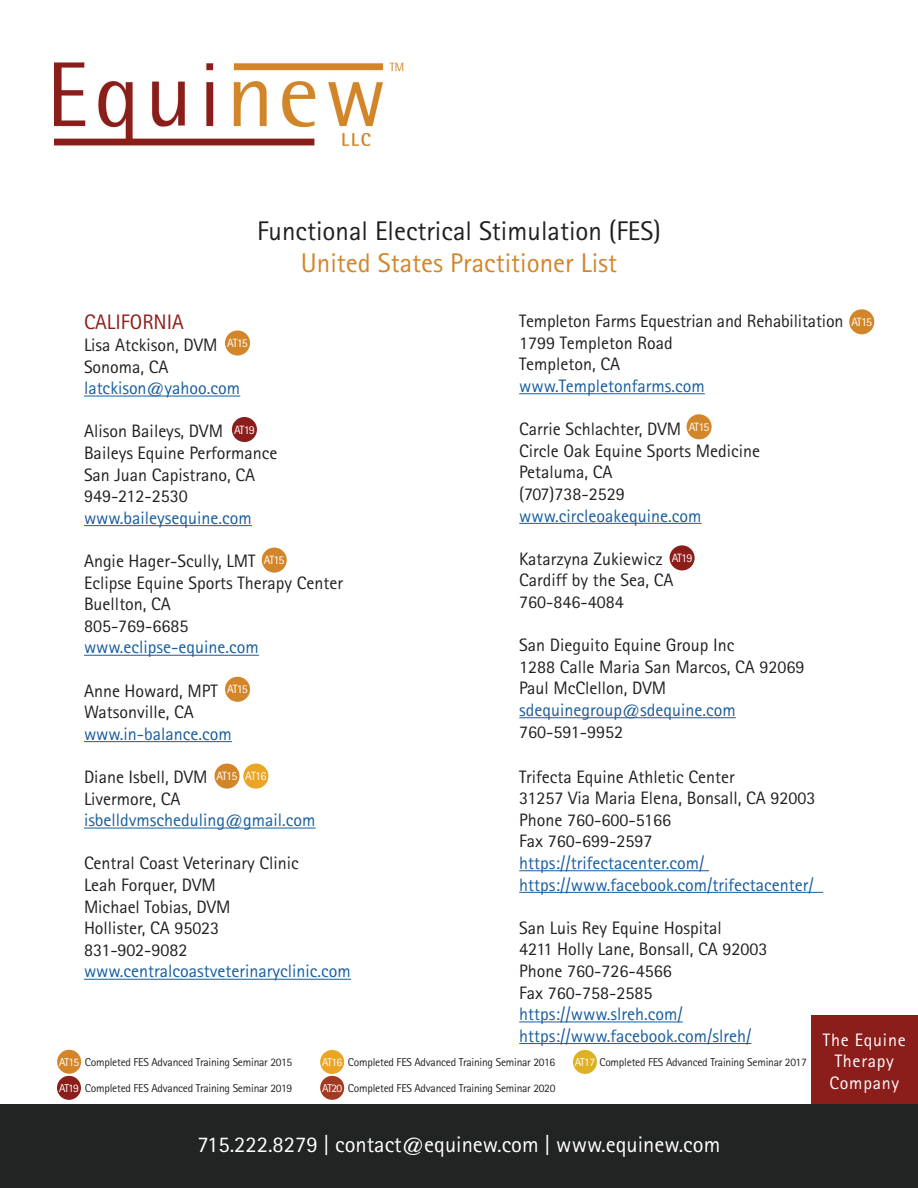
<style>
.page{position:relative;width:918px;height:1188px;background:#fff}
.page>*{position:absolute;margin:0;border:0;box-sizing:border-box;transform-origin:0 0}
.t1{font:27px "Rotis Sans Serif";color:#231f20}
.t2{font:27px "Rotis Sans Serif";color:#d28529}
.t3{font:22.5px "Rotis Sans Serif";color:#fff}
.t4{font:21px "Rotis Sans Serif";color:#8b1d1a}
.t5{font:18px/21.6px "Rotis Sans Serif";color:#231f20}
.t6{font:18px/21.6px "Rotis Sans Serif";color:#175d9e}
.t7{font:18px/21.6px "Rotis Sans Serif";letter-spacing:.04em;color:#fff;text-align:center}
.t8{font:12px "Rotis Sans Serif";letter-spacing:-.07em;color:#fff}
.t9{font:11.55px "Rotis Sans Serif";letter-spacing:-.02em;color:#222323}
.t10{font:11.55px "Rotis Sans Serif";letter-spacing:-.07em;color:#fff}
.s1{color:#fff}
</style>
<div class="page">
<div style="left:812px;top:1015px;width:106px;height:108px;background:#8b1d1a"></div>
<div style="left:0;top:1104px;width:918px;height:84px;background:#222323"></div>
<img style="left:54px;top:62px;width:350px;height:83px">
<hr style="left:84px;top:396px;width:156px;height:1px;background:#175d9e">
<hr style="left:84px;top:525px;width:168px;height:1px;background:#175d9e">
<hr style="left:84px;top:655px;width:175px;height:1px;background:#175d9e">
<hr style="left:84px;top:741px;width:148px;height:1px;background:#175d9e">
<hr style="left:84px;top:828px;width:232px;height:1px;background:#175d9e">
<hr style="left:84px;top:979px;width:267px;height:1px;background:#175d9e">
<hr style="left:519px;top:393px;width:186px;height:1px;background:#175d9e">
<hr style="left:519px;top:523px;width:183px;height:1px;background:#175d9e">
<hr style="left:519px;top:717px;width:217px;height:1px;background:#175d9e">
<hr style="left:519px;top:870px;width:190px;height:1px;background:#175d9e">
<hr style="left:519px;top:892px;width:304px;height:1px;background:#175d9e">
<hr style="left:519px;top:1022px;width:164px;height:1px;background:#175d9e">
<hr style="left:519px;top:1043px;width:232px;height:1px;background:#175d9e">
<div style="left:670px;top:545px;width:25px;height:25px;background:#8b1d1a;border-radius:50%"></div>
<div style="left:232px;top:417px;width:25px;height:25px;background:#8b1d1a;border-radius:50%"></div>
<div style="left:225px;top:677px;width:25px;height:25px;background:#d38629;border-radius:50%"></div>
<div style="left:215px;top:764px;width:25px;height:25px;background:#d38629;border-radius:50%"></div>
<div style="left:262px;top:548px;width:25px;height:25px;background:#d38629;border-radius:50%"></div>
<div style="left:687px;top:414px;width:25px;height:25px;background:#d38629;border-radius:50%"></div>
<div style="left:849px;top:309px;width:25px;height:25px;background:#d38629;border-radius:50%"></div>
<div style="left:225px;top:330px;width:25px;height:26px;background:#d38629;border-radius:50%"></div>
<div style="left:243px;top:764px;width:25px;height:25px;background:#e9a523;border-radius:50%"></div>
<div style="left:57px;top:1076px;width:24px;height:24px;background:#8b1d1a;border-radius:50%"></div>
<div style="left:320px;top:1050px;width:24px;height:24px;background:#e9a523;border-radius:50%"></div>
<div style="left:573px;top:1050px;width:24px;height:24px;background:#deb125;border-radius:50%"></div>
<div style="left:320px;top:1076px;width:24px;height:24px;background:#a23a22;border-radius:50%"></div>
<div style="left:57px;top:1050px;width:24px;height:24px;background:#d38629;border-radius:50%"></div>
<h1 class="t1" style="left:257px;top:215px;width:405px">Functional Electrical Stimulation (FES)</h1>
<h1 class="t2" style="left:301px;top:247px;width:318px">United States Practitioner List</h1>
<p class="t4" style="left:84px;top:310px;width:101px">CALIFORNIA</p>
<p class="t5" style="left:84px;top:334px;width:135px">Lisa Atckison, DVM<br>Sonoma, CA</p>
<p class="t6" style="left:84px;top:377px;width:158px">latckison@yahoo.com</p>
<p class="t5" style="left:84px;top:420px;width:195px">Alison Baileys, DVM<br>Baileys Equine Performance<br>San Juan Capistrano, CA<br>949-212-2530</p>
<p class="t6" style="left:84px;top:507px;width:169px">www.baileysequine.com</p>
<p class="t5" style="left:84px;top:550px;width:261px">Angie Hager-Scully, LMT<br>Eclipse Equine Sports Therapy Center<br>Buellton, CA<br>805-769-6685</p>
<p class="t6" style="left:84px;top:636px;width:176px">www.eclipse-equine.com</p>
<p class="t5" style="left:84px;top:680px;width:135px">Anne Howard, MPT<br>Watsonville, CA</p>
<p class="t6" style="left:84px;top:723px;width:149px">www.in-balance.com</p>
<p class="t5" style="left:84px;top:766px;width:125px">Diane Isbell, DVM<br>Livermore, CA</p>
<p class="t6" style="left:84px;top:809px;width:233px">isbelldvmscheduling@gmail.com</p>
<p class="t5" style="left:84px;top:852px;width:216px">Central Coast Veterinary Clinic<br>Leah Forquer, DVM<br>Michael Tobias, DVM<br>Hollister, CA 95023<br>831-902-9082</p>
<p class="t6" style="left:84px;top:960px;width:268px">www.centralcoastveterinaryclinic.com</p>
<p class="t5" style="left:519px;top:310px;width:326px">Templeton Farms Equestrian and Rehabilitation<br>1799 Templeton Road<br>Templeton, CA</p>
<p class="t6" style="left:519px;top:375px;width:187px">www.Templetonfarms.com</p>
<p class="t5" style="left:519px;top:418px;width:242px">Carrie Schlachter, DVM<br>Circle Oak Equine Sports Medicine<br>Petaluma, CA<br>(707)738-2529</p>
<p class="t6" style="left:519px;top:505px;width:184px">www.circleoakequine.com</p>
<p class="t5" style="left:519px;top:548px;width:156px">Katarzyna Zukiewicz<br>Cardiff by the Sea, CA<br>760-846-4084</p>
<p class="t5" style="left:519px;top:634px;width:287px">San Dieguito Equine Group Inc<br>1288 Calle Maria San Marcos, CA 92069<br>Paul McClellon, DVM</p>
<p class="t6" style="left:519px;top:699px;width:218px">sdequinegroup@sdequine.com</p>
<p class="t5" style="left:519px;top:721px;width:105px">760-591-9952</p>
<p class="t5" style="left:519px;top:766px;width:298px">Trifecta Equine Athletic Center<br>31257 Via Maria Elena, Bonsall, CA 92003<br>Phone 760-600-5166<br>Fax 760-699-2597</p>
<p class="t6" style="left:519px;top:852px;width:296px">https://trifectacenter.com/ https://www.facebook.com/trifectacenter/</p>
<p class="t5" style="left:519px;top:917px;width:250px">San Luis Rey Equine Hospital<br>4211 Holly Lane, Bonsall, CA 92003<br>Phone 760-726-4566<br>Fax 760-758-2585</p>
<p class="t6" style="left:519px;top:1003px;width:234px">https://www.slreh.com/ https://www.facebook.com/slreh/</p>
<p class="t8" style="left:851px;top:315px;width:22px">AT15</p>
<p class="t8" style="left:227px;top:336px;width:22px">AT15</p>
<p class="t8" style="left:689px;top:420px;width:22px">AT15</p>
<p class="t8" style="left:234px;top:423px;width:22px">AT19</p>
<p class="t8" style="left:672px;top:551px;width:22px">AT19</p>
<p class="t8" style="left:264px;top:553px;width:22px">AT15</p>
<p class="t8" style="left:227px;top:682px;width:22px">AT15</p>
<p class="t8" style="left:217px;top:769px;width:22px">AT15</p>
<p class="t8" style="left:245px;top:769px;width:23px">AT16</p>
<p class="t7" style="left:823px;top:1029px;width:84px">The Equine<br>Therapy<br>Company</p>
<p class="t10" style="left:59px;top:1055px;width:21px">AT15</p>
<p class="t9" style="left:85px;top:1056px;width:209px">Completed FES Advanced Training Seminar 2015</p>
<p class="t9" style="left:348px;top:1056px;width:209px">Completed FES Advanced Training Seminar 2016</p>
<p class="t9" style="left:575px;top:1056px;width:234px"><span class="s1">AT17</span> Completed FES Advanced Training Seminar 2017</p>
<p class="t9" style="left:85px;top:1082px;width:209px">Completed FES Advanced Training Seminar 2019</p>
<p class="t9" style="left:348px;top:1082px;width:209px">Completed FES Advanced Training Seminar 2020</p>
<p class="t10" style="left:322px;top:1055px;width:22px">AT16</p>
<p class="t10" style="left:322px;top:1081px;width:21px">AT20</p>
<p class="t10" style="left:59px;top:1081px;width:21px">AT19</p>
<p class="t3" style="left:198px;top:1131px;width:524px">715.222.8279 | contact@equinew.com | www.equinew.com</p>
</div>
